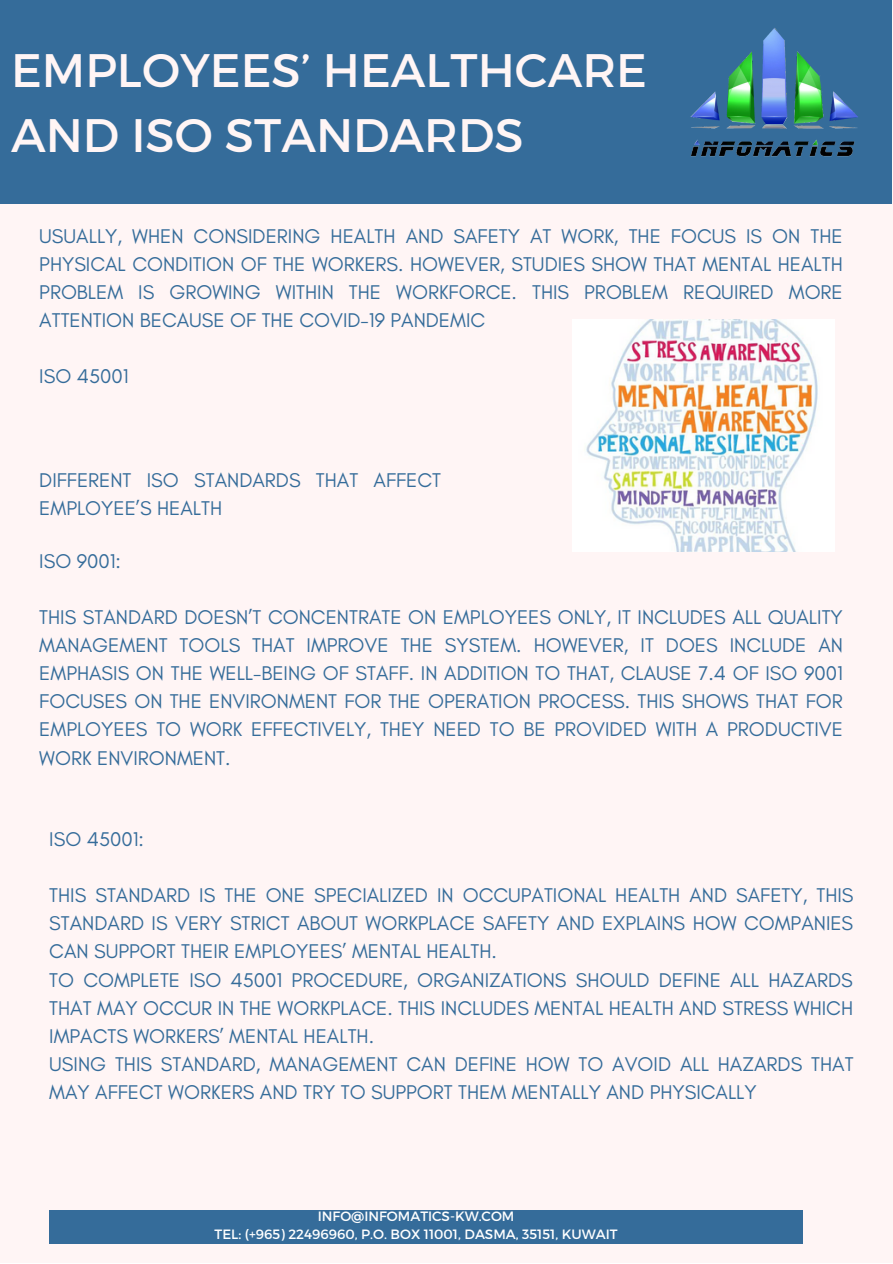
<style>
.page{position:relative;width:893px;height:1264px;background:#fff}
.page>*{position:absolute;margin:0;border:0;box-sizing:border-box;transform-origin:0 0}
.t1{font:46.95px/65.2px "Montserrat";color:#fff5f5}
.t2{font:20.25px/28px "Glacial Indifference";color:#356c9a;text-align:justify}
.t3{font:13.5px/18px "Montserrat";color:#fff;text-align:center}
</style>
<div class="page">
<div style="left:0;top:0;width:892px;height:1262px;background:#fff5f5"></div>
<div style="left:0;top:0;width:891px;height:204px;background:#356c9a"></div>
<img style="left:690px;top:0;width:202px;height:204px">
<div style="left:49px;top:1210px;width:753px;height:33px;background:#356c9a"></div>
<img style="left:586px;top:320px;width:232px;height:231px">
<h1 class="t1" style="left:11px;top:35px;width:637px">EMPLOYEES’ HEALTHCARE<br>AND ISO STANDARDS</h1>
<p class="t2" style="left:39px;top:221px;width:805px">USUALLY, WHEN CONSIDERING HEALTH AND SAFETY AT WORK, THE FOCUS IS ON THE PHYSICAL CONDITION OF THE WORKERS. HOWEVER, STUDIES SHOW THAT MENTAL HEALTH PROBLEM IS GROWING WITHIN THE WORKFORCE. THIS PROBLEM REQUIRED MORE ATTENTION BECAUSE OF THE COVID-19 PANDEMIC</p>
<p class="t2" style="left:39px;top:362px;width:91px">ISO 45001</p>
<p class="t2" style="left:39px;top:466px;width:403px">DIFFERENT ISO STANDARDS THAT AFFECT<br>EMPLOYEE’S HEALTH</p>
<p class="t2" style="left:39px;top:546px;width:83px">ISO 9001:</p>
<p class="t2" style="left:39px;top:603px;width:805px">THIS STANDARD DOESN’T CONCENTRATE ON EMPLOYEES ONLY, IT INCLUDES ALL QUALITY MANAGEMENT TOOLS THAT IMPROVE THE SYSTEM. HOWEVER, IT DOES INCLUDE AN EMPHASIS ON THE WELL-BEING OF STAFF. IN ADDITION TO THAT, CLAUSE 7.4 OF ISO 9001<br>FOCUSES ON THE ENVIRONMENT FOR THE OPERATION PROCESS. THIS SHOWS THAT FOR EMPLOYEES TO WORK EFFECTIVELY, THEY NEED TO BE PROVIDED WITH A PRODUCTIVE WORK ENVIRONMENT.</p>
<p class="t2" style="left:49px;top:824px;width:96px">ISO 45001:</p>
<p class="t2" style="left:49px;top:881px;width:805px;text-align:left">THIS STANDARD IS THE ONE SPECIALIZED IN OCCUPATIONAL HEALTH AND SAFETY, THIS STANDARD IS VERY STRICT ABOUT WORKPLACE SAFETY AND EXPLAINS HOW COMPANIES CAN SUPPORT THEIR EMPLOYEES’ MENTAL HEALTH.<br>TO COMPLETE ISO 45001 PROCEDURE, ORGANIZATIONS SHOULD DEFINE ALL HAZARDS THAT MAY OCCUR IN THE WORKPLACE. THIS INCLUDES MENTAL HEALTH AND STRESS WHICH IMPACTS WORKERS’ MENTAL HEALTH.<br>USING THIS STANDARD, MANAGEMENT CAN DEFINE HOW TO AVOID ALL HAZARDS THAT MAY AFFECT WORKERS AND TRY TO SUPPORT THEM MENTALLY AND PHYSICALLY</p>
<p class="t3" style="left:214px;top:1206px;width:404px">INFO@INFOMATICS-KW.COM<br>TEL: (+965) 22496960, P.O. BOX 11001, DASMA, 35151, KUWAIT</p>
</div>
